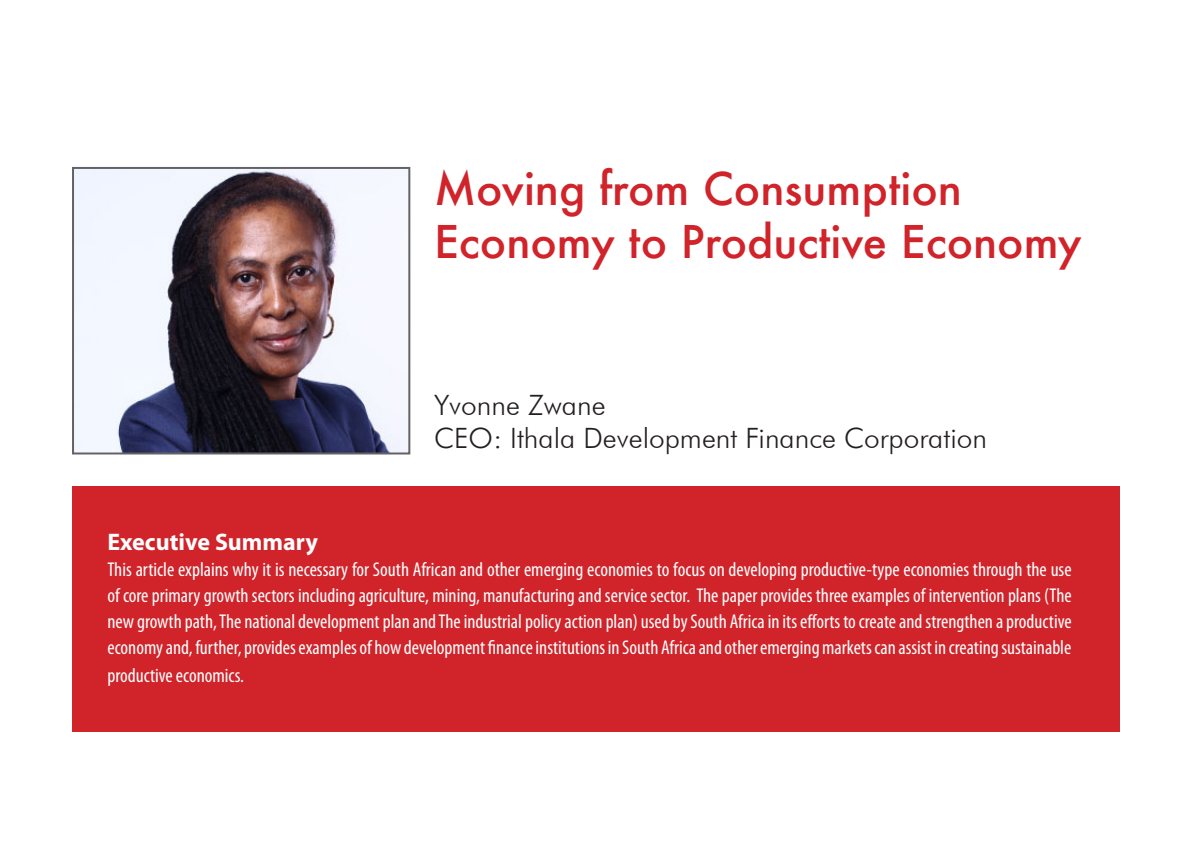
<style>
.page{position:relative;width:1191px;height:851px;background:#fff}
.page>*{position:absolute;margin:0;border:0;box-sizing:border-box;transform-origin:0 0}
.t1{font:500 44px "Futura";color:#d1232a}
.t2{font:300 28px "Futura BT";color:#231f20}
.Body_1{font:700 24px "Myriad Pro";color:#fff}
.Body_1-2{font:condensed 20px/26px "Myriad Pro";color:#fff;text-align:justify}
</style>
<div class="page">
<div style="left:72px;top:486px;width:1047px;height:245px;background:#d1232a"></div>
<img style="left:75px;top:170px;width:332px;height:281px">
<div style="left:72px;top:167px;width:338px;height:287px;border:2px solid #636366"></div>
<p class="t1" style="left:434px;top:158px;width:529px">Moving from Consumption</p>
<p class="t1" style="left:434px;top:211px;width:649px">Economy to Productive Economy</p>
<p class="t2" style="left:434px;top:387px;width:173px">Yvonne Zwane</p>
<p class="t2" style="left:434px;top:421px;width:554px">CEO: Ithala Development Finance Corporation</p>
<p class="Body_1" style="left:107px;top:526px;width:212px">Executive Summary</p>
<p class="Body_1-2" style="left:107px;top:556px;width:965px">This article explains why it is necessary for South African and other emerging economies to focus on developing productive-type economies through the use of core primary growth sectors including agriculture, mining, manufacturing and service sector. The paper provides three examples of intervention plans (The new growth path, The national development plan and The industrial policy action plan) used by South Africa in its efforts to create and strengthen a productive economy and, further, provides examples of how development finance institutions in South Africa and other emerging markets can assist in creating sustainable</p>
<p class="Body_1-2" style="left:107px;top:662px;width:138px">productive economics.</p>
</div>
